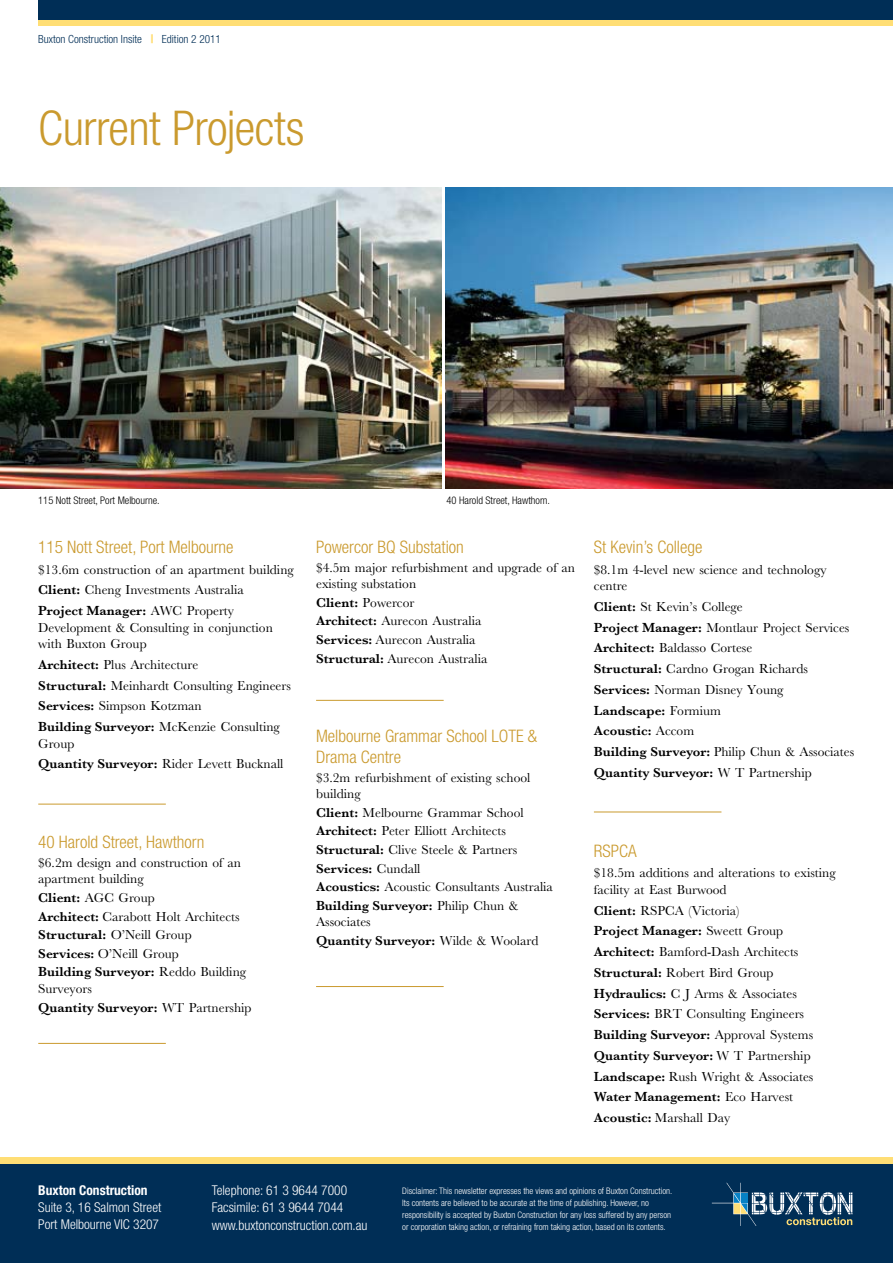
<style>
.page{position:relative;width:893px;height:1263px;background:#fff}
.page>*{position:absolute;margin:0;border:0;box-sizing:border-box;transform-origin:0 0}
.t1{font:300 condensed 48px "Helvetica Neue";letter-spacing:-.015em;color:#ca9a2e}
.t2{font:300 condensed 17.25px/20.7px "Helvetica Neue";color:#ca9a2e}
.t3{font:13.5px/20.7px "M Baskerville";color:#000}
.t4{font:600 13.5px/20.7px "Baskerville";color:#000}
.t5{font:300 condensed 13.5px/17.2px "Helvetica Neue";color:#fff}
.t6{font:700 condensed 13.5px "Helvetica Neue";color:#fff}
.t7{font:300 condensed 11.25px "Helvetica Neue";color:#002e56}
.t8{font:300 condensed 10.5px "Helvetica Neue";color:#000}
.t9{font:300 condensed 9px/12px "Helvetica Neue";color:#fff}
.s1{font-weight:900;font-size:12px;color:#ffde75}
.s2{font-family:"Baskerville";font-weight:600}
.s3{font-family:"M Baskerville";font-weight:400}
</style>
<div class="page">
<div style="left:38px;top:6px;width:855px;height:19px;background:linear-gradient(to right,#ffde75,#ffde75)"></div>
<div style="left:38px;top:0;width:855px;height:19px;background:#002e56"></div>
<div style="left:0;top:1158px;width:893px;height:31px;background:#ffde75"></div>
<div style="left:0;top:1164px;width:893px;height:99px;background:#002e56"></div>
<svg style="left:712px;top:1183px;width:140px;height:43px"></svg>
<hr style="left:38px;top:804px;width:128px;height:1px;background:#ca9a2e">
<hr style="left:38px;top:1043px;width:128px;height:1px;background:#ca9a2e">
<hr style="left:594px;top:812px;width:127px;height:1px;background:#ca9a2e">
<img style="left:446px;top:187px;width:447px;height:301px">
<hr style="left:316px;top:700px;width:128px;height:1px;background:#ca9a2e">
<hr style="left:316px;top:986px;width:128px;height:1px;background:#ca9a2e">
<img style="left:0;top:187px;width:441px;height:301px">
<p class="t7" style="left:38px;top:33px;width:184px">Buxton Construction Insite <span class="s1">|</span> Edition 2 2011</p>
<h1 class="t1" style="left:38px;top:100px;width:268px">Current Projects</h1>
<p class="t8" style="left:38px;top:494px;width:123px">115 Nott Street, Port Melbourne.</p>
<p class="t8" style="left:446px;top:494px;width:105px">40 Harold Street, Hawthorn.</p>
<p class="t2" style="left:38px;top:536px;width:197px">115 Nott Street, Port Melbourne</p>
<p class="t3" style="left:38px;top:559px;width:257px">$13.6m construction of an apartment building<br><span class="s2">Client:</span> Cheng Investments Australia</p>
<p class="t4" style="left:38px;top:600px;width:197px">Project Manager: <span class="s3">AWC Property</span></p>
<p class="t3" style="left:38px;top:619px;width:236px;line-height:16.5px">Development &amp; Consulting in conjunction with Buxton Group</p>
<p class="t3" style="left:38px;top:654px;width:254px"><span class="s2">Architect:</span> Plus Architecture<br><span class="s2">Structural:</span> Meinhardt Consulting Engineers <span class="s2">Services:</span> Simpson Kotzman<br><span class="s2">Building Surveyor:</span> McKenzie Consulting</p>
<p class="t3" style="left:38px;top:733px;width:247px">Group<br><span class="s2">Quantity Surveyor:</span> Rider Levett Bucknall</p>
<p class="t2" style="left:38px;top:831px;width:168px">40 Harold Street, Hawthorn</p>
<p class="t3" style="left:38px;top:854px;width:204px;line-height:16.5px">$6.2m design and construction of an apartment building</p>
<p class="t3" style="left:38px;top:888px;width:203px;line-height:18.6px"><span class="s2">Client:</span> AGC Group<br><span class="s2">Architect:</span> Carabott Holt Architects<br><span class="s2">Structural:</span> O’Neill Group<br><span class="s2">Services:</span> O’Neill Group</p>
<p class="t4" style="left:38px;top:961px;width:209px">Building Surveyor: <span class="s3">Reddo Building</span></p>
<p class="t3" style="left:38px;top:978px;width:55px">Surveyors</p>
<p class="t4" style="left:38px;top:997px;width:215px">Quantity Surveyor: <span class="s3">WT Partnership</span></p>
<p class="t2" style="left:316px;top:536px;width:149px">Powercor BQ Substation</p>
<p class="t3" style="left:316px;top:559px;width:260px;line-height:16.5px">$4.5m major refurbishment and upgrade of an existing substation</p>
<p class="t3" style="left:316px;top:593px;width:173px;line-height:18.6px"><span class="s2">Client:</span> Powercor<br><span class="s2">Architect:</span> Aurecon Australia<br><span class="s2">Services:</span> Aurecon Australia<br><span class="s2">Structural:</span> Aurecon Australia</p>
<p class="t2" style="left:316px;top:726px;width:222px">Melbourne Grammar School LOTE &amp;<br>Drama Centre</p>
<p class="t3" style="left:316px;top:769px;width:216px;line-height:16.5px">$3.2m refurbishment of existing school building</p>
<p class="t3" style="left:316px;top:803px;width:209px;line-height:18.6px"><span class="s2">Client:</span> Melbourne Grammar School<br><span class="s2">Architect:</span> Peter Elliott Architects<br><span class="s2">Structural:</span> Clive Steele &amp; Partners</p>
<p class="t4" style="left:316px;top:858px;width:106px">Services: <span class="s3">Cundall</span></p>
<p class="t3" style="left:316px;top:876px;width:238px"><span class="s2">Acoustics:</span> Acoustic Consultants Australia</p>
<p class="t4" style="left:316px;top:895px;width:204px">Building Surveyor: <span class="s3">Philip Chun &amp;</span></p>
<p class="t3" style="left:316px;top:912px;width:56px">Associates</p>
<p class="t4" style="left:316px;top:930px;width:224px">Quantity Surveyor: <span class="s3">Wilde &amp; Woolard</span></p>
<p class="t2" style="left:594px;top:536px;width:110px">St Kevin’s College</p>
<p class="t3" style="left:594px;top:561px;width:234px;line-height:16.5px">$8.1m 4-level new science and technology centre</p>
<p class="t3" style="left:594px;top:596px;width:257px"><span class="s2">Client:</span> St Kevin’s College<br><span class="s2">Project Manager:</span> Montlaur Project Services <span class="s2">Architect:</span> Baldasso Cortese<br><span class="s2">Structural:</span> Cardno Grogan Richards <span class="s2">Services:</span> Norman Disney Young</p>
<p class="t4" style="left:594px;top:700px;width:129px">Landscape: <span class="s3">Formium<br></span>Acoustic: <span class="s3">Accom</span></p>
<p class="t3" style="left:594px;top:741px;width:262px"><span class="s2">Building Surveyor:</span> Philip Chun &amp; Associates</p>
<p class="t4" style="left:594px;top:762px;width:219px">Quantity Surveyor: <span class="s3">W T Partnership</span></p>
<p class="t2" style="left:594px;top:840px;width:44px">RSPCA</p>
<p class="t3" style="left:594px;top:865px;width:243px;line-height:16.5px">$18.5m additions and alterations to existing facility at East Burwood</p>
<p class="t3" style="left:594px;top:900px;width:147px"><span class="s2">Client:</span> RSPCA (Victoria)</p>
<p class="t4" style="left:594px;top:920px;width:191px">Project Manager: <span class="s3">Sweett Group</span></p>
<p class="t3" style="left:594px;top:941px;width:212px"><span class="s2">Architect:</span> Bamford-Dash Architects <span class="s2">Structural:</span> Robert Bird Group <span class="s2">Hydraulics:</span> C J Arms &amp; Associates <span class="s2">Services:</span> BRT Consulting Engineers</p>
<p class="t4" style="left:594px;top:1024px;width:221px">Building Surveyor: <span class="s3">Approval Systems<br></span>Quantity Surveyor: <span class="s3">W T Partnership</span></p>
<p class="t3" style="left:594px;top:1066px;width:221px"><span class="s2">Landscape:</span> Rush Wright &amp; Associates</p>
<p class="t4" style="left:594px;top:1086px;width:201px">Water Management: <span class="s3">Eco Harvest</span></p>
<p class="t3" style="left:594px;top:1107px;width:138px"><span class="s2">Acoustic:</span> Marshall Day</p>
<p class="t6" style="left:38px;top:1182px;width:111px">Buxton Construction</p>
<p class="t5" style="left:38px;top:1198px;width:125px">Suite 3, 16 Salmon Street<br>Port Melbourne VIC 3207</p>
<p class="t5" style="left:212px;top:1181px;width:157px">Telephone: 61 3 9644 7000<br>Facsimile: 61 3 9644 7044 www.buxtonconstruction.com.au</p>
<p class="t9" style="left:402px;top:1184px;width:272px">Disclaimer: This newsletter expresses the views and opinions of Buxton Construction.<br>Its contents are believed to be accurate at the time of publishing. However, no responsibility is accepted by Buxton Construction for any loss suffered by any person or corporation taking action, or refraining from taking action, based on its contents.</p>
</div>
